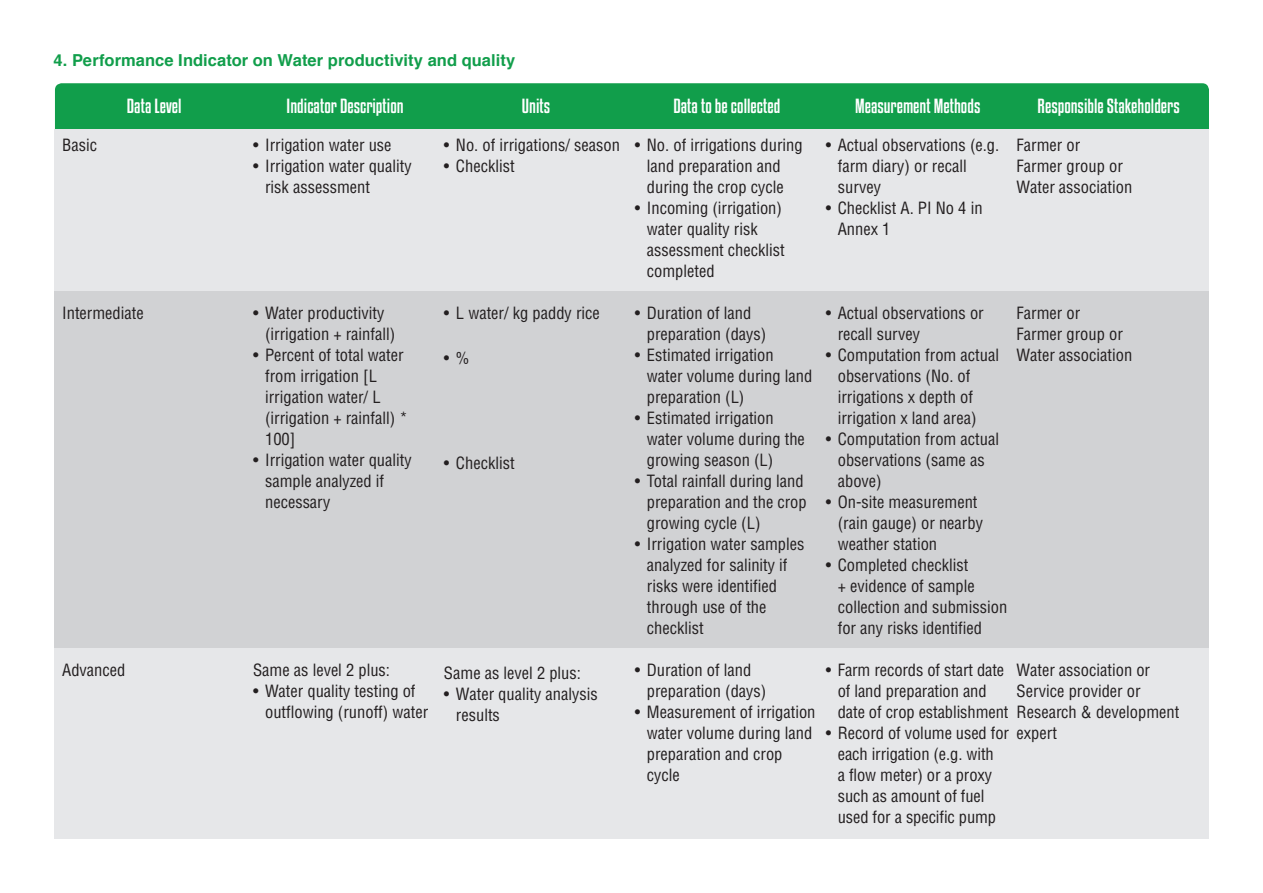
<style>
.page{position:relative;width:1263px;height:893px;background:#fff}
.page>*{position:absolute;margin:0;border:0;box-sizing:border-box;transform-origin:0 0}
.t1{font:18px "Kenyan Coffee Rg";color:#fff}
.t2{font:condensed 16.5px/21px "Helvetica";color:#231f20}
.t3{font:700 16.5px "Helvetica";color:#119e4b}
</style>
<div class="page">
<div style="left:55px;top:83px;width:1154px;height:92px;background:#119e4b;border-radius:7px"></div>
<div style="left:55px;top:129px;width:1154px;height:710px;background:#e6e7e9"></div>
<div style="left:55px;top:291px;width:1154px;height:356px;background:#d1d2d4"></div>
<p class="t3" style="left:53px;top:49px;width:463px">4. Performance Indicator on Water productivity and quality</p>
<p class="t1" style="left:127px;top:95px;width:56px">Data Level</p>
<p class="t1" style="left:287px;top:95px;width:119px">Indicator Description</p>
<p class="t1" style="left:522px;top:95px;width:30px">Units</p>
<p class="t1" style="left:673px;top:95px;width:108px">Data to be collected</p>
<p class="t1" style="left:855px;top:95px;width:127px">Measurement Methods</p>
<p class="t1" style="left:1037px;top:95px;width:144px">Responsible Stakeholders</p>
<p class="t2" style="left:62px;top:134px;width:36px">Basic</p>
<p class="t2" style="left:62px;top:302px;width:83px">Intermediate</p>
<p class="t2" style="left:62px;top:659px;width:65px">Advanced</p>
<p class="t2" style="left:253px;top:134px;width:140px">• Irrigation water use</p>
<p class="t2" style="left:265px;top:155px;width:148px;text-indent:-12px">• Irrigation water quality risk assessment</p>
<p class="t2" style="left:444px;top:134px;width:178px">• No. of irrigations/ season</p>
<p class="t2" style="left:444px;top:155px;width:72px">• Checklist</p>
<p class="t2" style="left:265px;top:302px;width:132px;text-indent:-12px">• Water productivity (irrigation + rainfall)</p>
<p class="t2" style="left:265px;top:344px;width:144px;text-indent:-12px">• Percent of total water from irrigation [L irrigation water/ L (irrigation + rainfall) *<br>100]</p>
<p class="t2" style="left:265px;top:449px;width:148px;text-indent:-12px">• Irrigation water quality sample analyzed if necessary</p>
<p class="t2" style="left:444px;top:302px;width:157px">• L water/ kg paddy rice</p>
<p class="t2" style="left:444px;top:347px;width:27px">• %</p>
<p class="t2" style="left:444px;top:452px;width:72px">• Checklist</p>
<p class="t2" style="left:253px;top:659px;width:138px">Same as level 2 plus:</p>
<p class="t2" style="left:265px;top:680px;width:165px;text-indent:-12px">• Water quality testing of outflowing (runoff) water</p>
<p class="t2" style="left:444px;top:662px;width:138px">Same as level 2 plus:</p>
<p class="t2" style="left:456px;top:683px;width:143px;text-indent:-12px">• Water quality analysis results</p>
<p class="t2" style="left:647px;top:134px;width:157px;text-indent:-12px">• No. of irrigations during land preparation and during the crop cycle</p>
<p class="t2" style="left:647px;top:197px;width:139px;text-indent:-12px">• Incoming (irrigation) water quality risk assessment checklist completed</p>
<p class="t2" style="left:647px;top:302px;width:121px;text-indent:-12px">• Duration of land preparation (days)</p>
<p class="t2" style="left:647px;top:344px;width:167px;text-indent:-12px">• Estimated irrigation water volume during land preparation (L)</p>
<p class="t2" style="left:647px;top:407px;width:160px;text-indent:-12px">• Estimated irrigation water volume during the growing season (L)</p>
<p class="t2" style="left:647px;top:470px;width:161px;text-indent:-12px">• Total rainfall during land preparation and the crop growing cycle (L)</p>
<p class="t2" style="left:647px;top:533px;width:159px;text-indent:-12px">• Irrigation water samples analyzed for salinity if risks were identified through use of the checklist</p>
<p class="t2" style="left:647px;top:659px;width:121px;text-indent:-12px">• Duration of land preparation (days)</p>
<p class="t2" style="left:647px;top:701px;width:170px;text-indent:-12px">• Measurement of irrigation water volume during land preparation and crop cycle</p>
<p class="t2" style="left:838px;top:134px;width:163px;text-indent:-12px">• Actual observations (e.g. farm diary) or recall survey</p>
<p class="t2" style="left:838px;top:197px;width:146px;text-indent:-12px">• Checklist A. PI No 4 in<br>Annex 1</p>
<p class="t2" style="left:1017px;top:134px;width:65px">Farmer or</p>
<p class="t2" style="left:1017px;top:155px;width:108px">Farmer group or</p>
<p class="t2" style="left:1017px;top:176px;width:117px">Water association</p>
<p class="t2" style="left:838px;top:302px;width:147px;text-indent:-12px">• Actual observations or recall survey</p>
<p class="t2" style="left:838px;top:344px;width:163px;text-indent:-12px">• Computation from actual observations (No. of irrigations x depth of irrigation x land area)</p>
<p class="t2" style="left:838px;top:428px;width:163px;text-indent:-12px">• Computation from actual observations (same as above)</p>
<p class="t2" style="left:838px;top:491px;width:147px;text-indent:-12px">• On-site measurement (rain gauge) or nearby weather station</p>
<p class="t2" style="left:838px;top:554px;width:171px;text-indent:-12px">• Completed checklist<br>+ evidence of sample collection and submission for any risks identified</p>
<p class="t2" style="left:838px;top:659px;width:172px;text-indent:-12px">• Farm records of start date of land preparation and date of crop establishment</p>
<p class="t2" style="left:838px;top:722px;width:173px;text-indent:-12px">• Record of volume used for each irrigation (e.g. with<br>a flow meter) or a proxy such as amount of fuel used for a specific pump</p>
<p class="t2" style="left:1017px;top:302px;width:65px">Farmer or</p>
<p class="t2" style="left:1017px;top:323px;width:108px">Farmer group or</p>
<p class="t2" style="left:1017px;top:344px;width:117px">Water association</p>
<p class="t2" style="left:1017px;top:659px;width:135px">Water association or</p>
<p class="t2" style="left:1017px;top:680px;width:125px">Service provider or</p>
<p class="t2" style="left:1017px;top:701px;width:164px">Research &amp; development expert</p>
</div>
